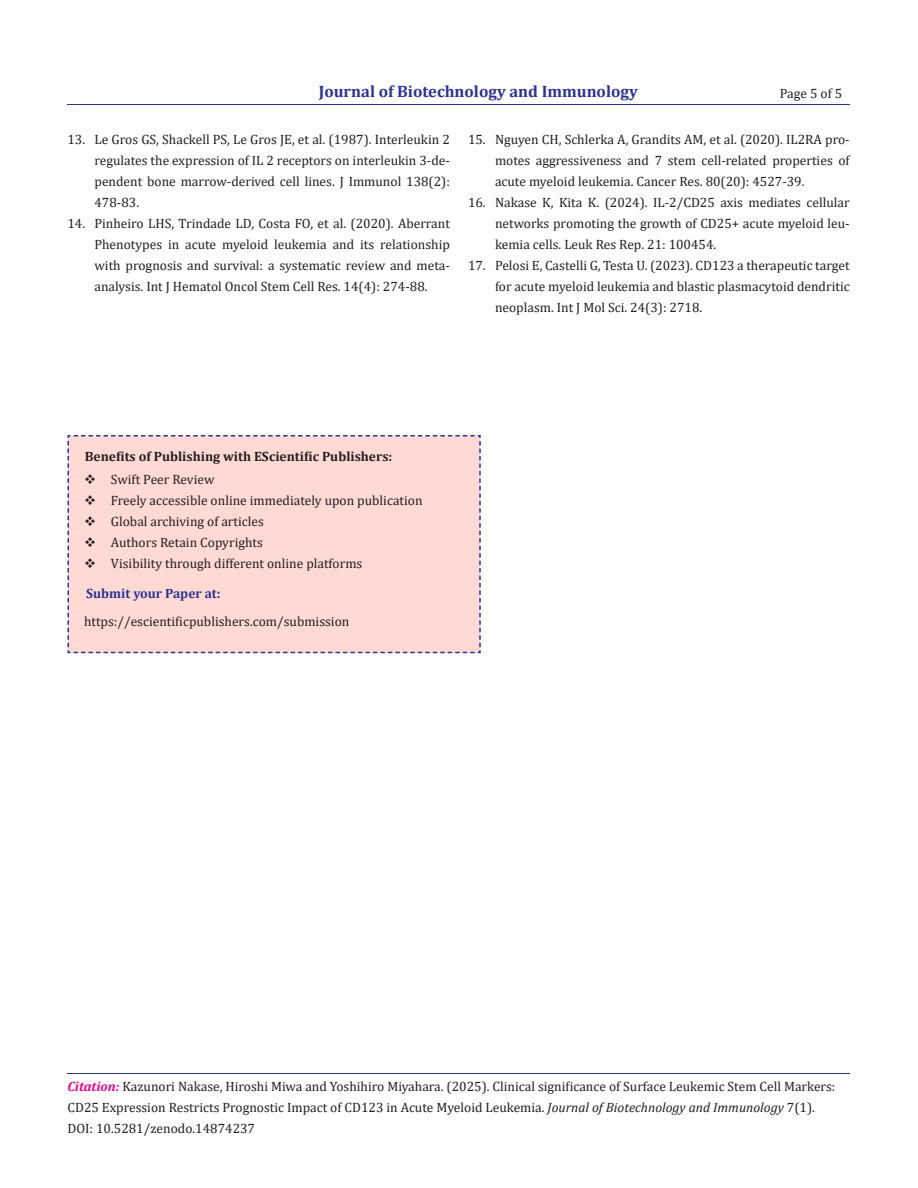
<style>
.page{position:relative;width:918px;height:1188px;background:#fff}
.page>*{position:absolute;margin:0;border:0;box-sizing:border-box;transform-origin:0 0}
.t1{font:700 16.5px "Cambria";color:#2b3393}
.t2{font:13.5px/21px "Cambria";color:#231f20;text-align:justify}
.t3{font:700 13.5px "Cambria";color:#231f20}
.t4{font:700 13.5px "Cambria";color:#2b3393}
.s1{font-weight:700;font-style:italic;color:#ed028c}
.s2{font-style:italic}
</style>
<div class="page">
<hr style="left:67px;top:104px;width:783px;height:1px;background:#2b3393">
<hr style="left:67px;top:1073px;width:783px;height:1px;background:#2b3393">
<div style="left:67px;top:435px;width:414px;height:219px;background:#ffd9d4"></div>
<p class="t1" style="left:319px;top:80px;width:321px">Journal of Biotechnology and Immunology</p>
<p class="t2" style="left:780px;top:83px;width:64px">Page 5 of 5</p>
<p class="t2" style="left:94px;top:129px;width:357px;text-indent:-27px">13. Le Gros GS, Shackell PS, Le Gros JE, et al. (1987). Interleukin 2 regulates the expression of IL 2 receptors on interleukin 3-de&shy;pendent bone marrow-derived cell lines. J Immunol 138(2):<br>478-83.</p>
<p class="t2" style="left:94px;top:213px;width:357px;text-indent:-27px">14. Pinheiro LHS, Trindade LD, Costa FO, et al. (2020). Aberrant Phenotypes in acute myeloid leukemia and its relationship with prognosis and survival: a systematic review and meta&shy;analysis. Int J Hematol Oncol Stem Cell Res. 14(4): 274-88.</p>
<p class="t2" style="left:495px;top:129px;width:356px;text-indent:-27px">15. Nguyen CH, Schlerka A, Grandits AM, et al. (2020). IL2RA pro&shy;motes aggressiveness and 7 stem cell-related properties of acute myeloid leukemia. Cancer Res. 80(20): 4527-39.</p>
<p class="t2" style="left:495px;top:192px;width:356px;text-indent:-27px">16. Nakase K, Kita K. (2024). IL-2/CD25 axis mediates cellular networks promoting the growth of CD25+ acute myeloid leu&shy;kemia cells. Leuk Res Rep. 21: 100454.</p>
<p class="t2" style="left:495px;top:255px;width:356px;text-indent:-27px">17. Pelosi E, Castelli G, Testa U. (2023). CD123 a therapeutic target for acute myeloid leukemia and blastic plasmacytoid dendritic neoplasm. Int J Mol Sci. 24(3): 2718.</p>
<p class="t3" style="left:85px;top:447px;width:309px">Benefits of Publishing with EScientific Publishers:</p>
<p class="t2" style="left:84px;top:469px;width:132px">❖ Swift Peer Review</p>
<p class="t2" style="left:84px;top:490px;width:340px">❖ Freely accessible online immediately upon publication</p>
<p class="t2" style="left:84px;top:511px;width:181px">❖ Global archiving of articles</p>
<p class="t2" style="left:84px;top:532px;width:180px">❖ Authors Retain Copyrights</p>
<p class="t2" style="left:84px;top:553px;width:280px">❖ Visibility through different online platforms</p>
<p class="t4" style="left:86px;top:584px;width:136px">Submit your Paper at:</p>
<p class="t2" style="left:84px;top:611px;width:267px">https://escientificpublishers.com/submission</p>
<p class="t2" style="left:67px;top:1076px;width:770px"><span class="s1">Citation:</span> Kazunori Nakase, Hiroshi Miwa and Yoshihiro Miyahara. (2025). Clinical significance of Surface Leukemic Stem Cell Markers:<br>CD25 Expression Restricts Prognostic Impact of CD123 in Acute Myeloid Leukemia. <span class="s2">Journal of Biotechnology and Immunology</span> 7(1).</p>
<p class="t2" style="left:67px;top:1118px;width:189px">DOI: 10.5281/zenodo.14874237</p>
</div>
